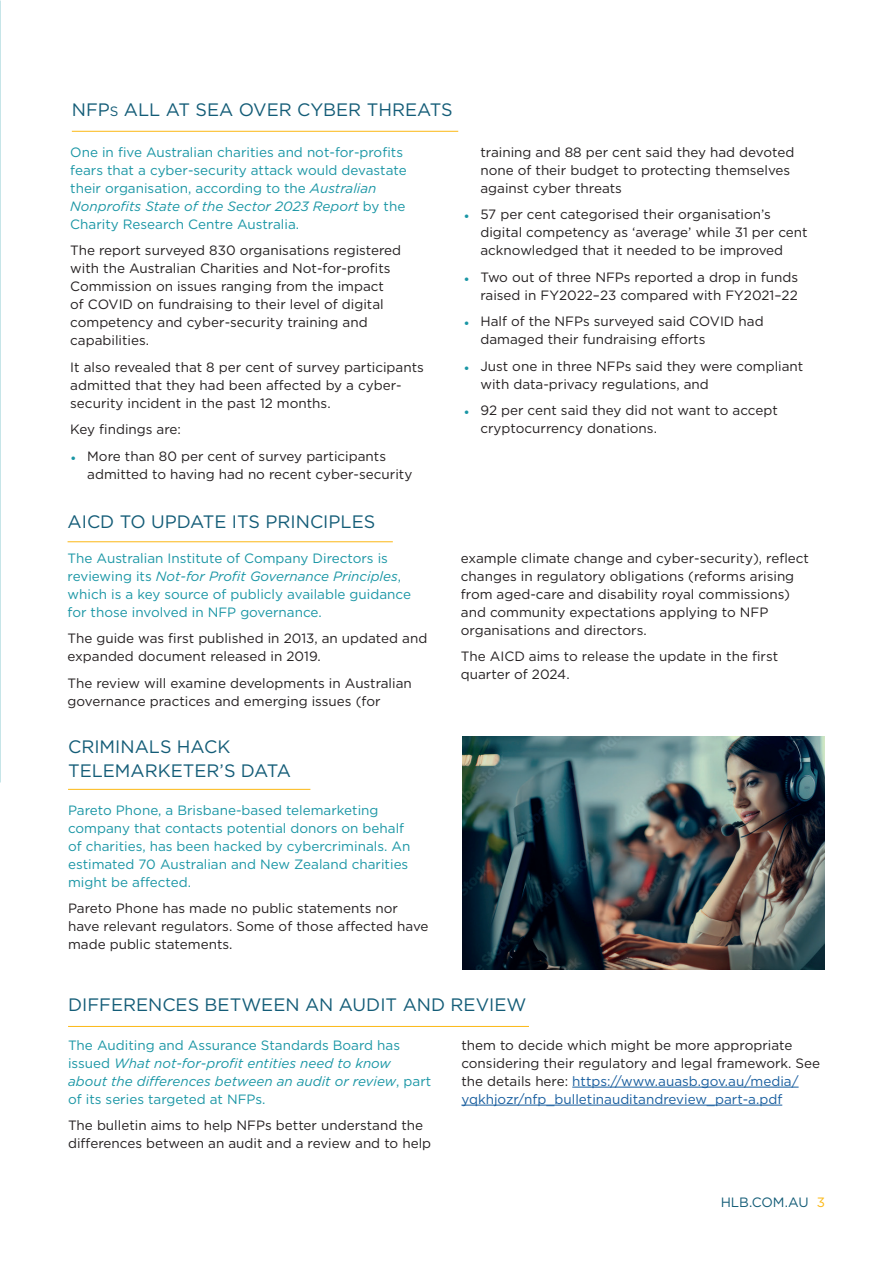
<style>
.page{position:relative;width:893px;height:1263px;background:#fff}
.page>*{position:absolute;margin:0;border:0;box-sizing:border-box;transform-origin:0 0}
.t1{font:18px/24px "Gotham";color:#135c77}
.t2{font:13.5px/18px "Gotham";color:#231f20}
.t3{font:13.5px/18px "Gotham";color:#1a96a5}
.t4{font:13.5px "Gotham";color:#135c77}
.s1{font-size:13.5px}
.s2{font-style:italic}
.s3{color:#1a96a5}
.s4{color:#175d9e}
.s5{color:#fcb814}
</style>
<div class="page">
<hr style="left:72px;top:131px;width:386px;height:1px;background:#fcb814">
<hr style="left:572px;top:1087px;width:227px;height:1px;background:#175d9e">
<hr style="left:461px;top:1105px;width:321px;height:1px;background:#175d9e">
<hr style="left:68px;top:1026px;width:461px;height:1px;background:#fcb814">
<hr style="left:68px;top:789px;width:242px;height:1px;background:#fcb814">
<hr style="left:68px;top:541px;width:325px;height:1px;background:#fcb814">
<img style="left:462px;top:737px;width:363px;height:233px">
<h1 class="t1" style="left:72px;top:97px;width:382px">NFP<span class="s1">S</span> ALL AT SEA OVER CYBER THREATS</h1>
<p class="t3" style="left:70px;top:143px;width:338px">One in five Australian charities and not-for-profits fears that a cyber-security attack would devastate their organisation, according to the <span class="s2">Australian Nonprofits State of the Sector 2023 Report</span> by the Charity Research Centre Australia.</p>
<p class="t2" style="left:70px;top:241px;width:332px">The report surveyed 830 organisations registered with the Australian Charities and Not-for-profits Commission on issues ranging from the impact<br>of COVID on fundraising to their level of digital competency and cyber-security training and capabilities.</p>
<p class="t2" style="left:70px;top:358px;width:355px">It also revealed that 8 per cent of survey participants admitted that they had been affected by a cyber&shy;security incident in the past 12 months.</p>
<p class="t2" style="left:70px;top:420px;width:112px">Key findings are:</p>
<p class="t2" style="left:87px;top:447px;width:327px;text-indent:-17px"><span class="s3">•</span> More than 80 per cent of survey participants admitted to having had no recent cyber-security</p>
<p class="t2" style="left:480px;top:143px;width:315px">training and 88 per cent said they had devoted none of their budget to protecting themselves against cyber threats</p>
<p class="t2" style="left:480px;top:205px;width:329px;text-indent:-17px"><span class="s3">•</span> 57 per cent categorised their organisation’s digital competency as ‘average’ while 31 per cent acknowledged that it needed to be improved</p>
<p class="t2" style="left:463px;top:268px;width:336px;text-align:right"><span class="s3">•</span> Two out of three NFPs reported a drop in funds raised in FY2022–23 compared with FY2021–22</p>
<p class="t2" style="left:480px;top:312px;width:285px;text-indent:-17px"><span class="s3">•</span> Half of the NFPs surveyed said COVID had damaged their fundraising efforts</p>
<p class="t2" style="left:480px;top:357px;width:324px;text-indent:-17px"><span class="s3">•</span> Just one in three NFPs said they were compliant with data-privacy regulations, and</p>
<p class="t2" style="left:480px;top:401px;width:299px;text-indent:-17px"><span class="s3">•</span> 92 per cent said they did not want to accept cryptocurrency donations.</p>
<h1 class="t1" style="left:68px;top:509px;width:309px">AICD TO UPDATE ITS PRINCIPLES</h1>
<p class="t3" style="left:68px;top:549px;width:345px">The Australian Institute of Company Directors is reviewing its <span class="s2">Not-for Profit Governance Principles</span>, which is a key source of publicly available guidance for those involved in NFP governance.</p>
<p class="t2" style="left:68px;top:629px;width:361px">The guide was first published in 2013, an updated and expanded document released in 2019.</p>
<p class="t2" style="left:68px;top:674px;width:346px">The review will examine developments in Australian governance practices and emerging issues (for</p>
<h1 class="t1" style="left:68px;top:735px;width:224px">CRIMINALS HACK<br>TELEMARKETER’S DATA</h1>
<p class="t3" style="left:68px;top:801px;width:344px">Pareto Phone, a Brisbane-based telemarketing company that contacts potential donors on behalf of charities, has been hacked by cybercriminals. An estimated 70 Australian and New Zealand charities might be affected.</p>
<p class="t2" style="left:68px;top:899px;width:362px">Pareto Phone has made no public statements nor have relevant regulators. Some of those affected have made public statements.</p>
<p class="t2" style="left:461px;top:549px;width:350px">example climate change and cyber-security), reflect changes in regulatory obligations (reforms arising from aged-care and disability royal commissions) and community expectations applying to NFP organisations and directors.</p>
<p class="t2" style="left:461px;top:647px;width:319px">The AICD aims to release the update in the first quarter of 2024.</p>
<h1 class="t1" style="left:68px;top:992px;width:460px">DIFFERENCES BETWEEN AN AUDIT AND REVIEW</h1>
<p class="t3" style="left:68px;top:1035px;width:365px">The Auditing and Assurance Standards Board has issued <span class="s2">What not-for-profit entities need to know about the differences between an audit or review</span>, part of its series targeted at NFPs.</p>
<p class="t2" style="left:68px;top:1116px;width:365px">The bulletin aims to help NFPs better understand the differences between an audit and a review and to help</p>
<p class="t2" style="left:461px;top:1036px;width:360px">them to decide which might be more appropriate considering their regulatory and legal framework. See the details here: <span class="s4">https://www.auasb.gov.au/media/ yqkhjozr/nfp_bulletinauditandreview_part-a.pdf</span></p>
<p class="t4" style="left:721px;top:1193px;width:106px">HLB.COM.AU <span class="s5">3</span></p>
</div>
